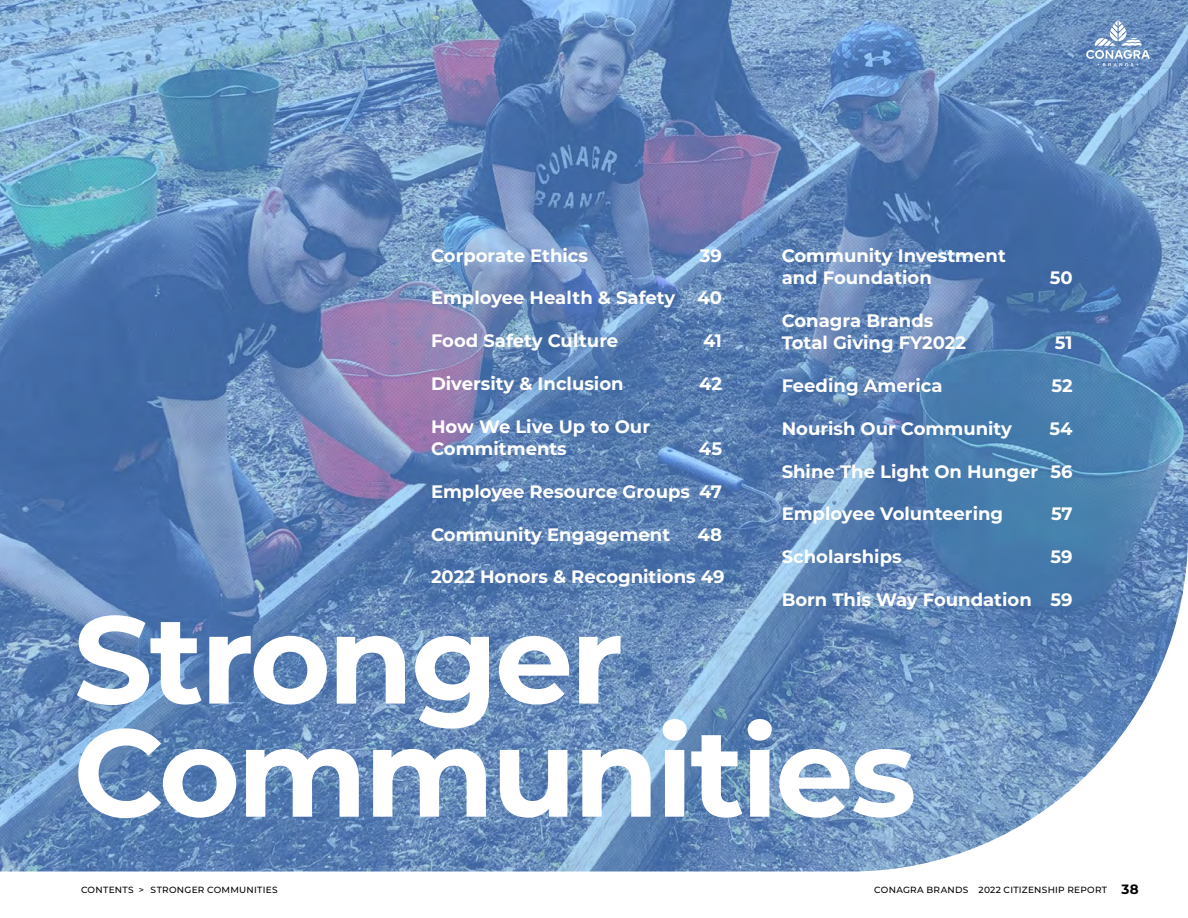
<style>
.page{position:relative;width:1188px;height:918px;background:#fff}
.page>*{position:absolute;margin:0;border:0;box-sizing:border-box;transform-origin:0 0}
.H2_Section{font:700 124.05px/113.1px "Montserrat";letter-spacing:-.025em;color:#fff}
.Body_Copy{font:700 18px/22.5px "Montserrat";color:#fff}
.t1{font:500 9px "Montserrat";letter-spacing:.03em;color:#000}
.s1{font-weight:700;font-size:13.5px}
</style>
<div class="page">
<img style="left:0;top:0;width:1188px;height:872px">
<svg style="left:1086px;top:20px;width:65px;height:46px;background:#85a3ca"></svg>
<p class="Body_Copy" style="left:431px;top:243px;width:159px">Corporate Ethics</p>
<p class="Body_Copy" style="left:700px;top:243px;width:24px">39</p>
<p class="Body_Copy" style="left:431px;top:286px;width:293px">Employee Health &amp; Safety 40</p>
<p class="Body_Copy" style="left:431px;top:328px;width:189px">Food Safety Culture</p>
<p class="Body_Copy" style="left:703px;top:328px;width:21px">41</p>
<p class="Body_Copy" style="left:431px;top:371px;width:194px">Diversity &amp; Inclusion</p>
<p class="Body_Copy" style="left:699px;top:371px;width:24px">42</p>
<p class="Body_Copy" style="left:431px;top:414px;width:221px">How We Live Up to Our<br>Commitments</p>
<p class="Body_Copy" style="left:699px;top:436px;width:25px">45</p>
<p class="Body_Copy" style="left:431px;top:479px;width:293px">Employee Resource Groups 47</p>
<p class="Body_Copy" style="left:431px;top:522px;width:241px">Community Engagement</p>
<p class="Body_Copy" style="left:698px;top:522px;width:26px">48</p>
<p class="Body_Copy" style="left:431px;top:565px;width:295px">2022 Honors &amp; Recognitions 49</p>
<p class="Body_Copy" style="left:782px;top:243px;width:226px">Community Investment and Foundation</p>
<p class="Body_Copy" style="left:782px;top:308px;width:186px">Conagra Brands<br>Total Giving FY2022</p>
<p class="Body_Copy" style="left:1050px;top:265px;width:24px">50</p>
<p class="Body_Copy" style="left:1055px;top:331px;width:19px">51</p>
<p class="Body_Copy" style="left:782px;top:373px;width:163px">Feeding America</p>
<p class="Body_Copy" style="left:1051px;top:373px;width:23px">52</p>
<p class="Body_Copy" style="left:782px;top:416px;width:232px">Nourish Our Community</p>
<p class="Body_Copy" style="left:1050px;top:416px;width:25px">54</p>
<p class="Body_Copy" style="left:782px;top:459px;width:293px">Shine The Light On Hunger 56</p>
<p class="Body_Copy" style="left:782px;top:502px;width:223px">Employee Volunteering</p>
<p class="Body_Copy" style="left:1051px;top:502px;width:23px">57</p>
<p class="Body_Copy" style="left:782px;top:544px;width:122px">Scholarships</p>
<p class="Body_Copy" style="left:1051px;top:544px;width:24px">59</p>
<p class="Body_Copy" style="left:782px;top:587px;width:293px">Born This Way Foundation 59</p>
<h2 class="H2_Section" style="left:73px;top:597px;width:845px">Stronger<br>Communities</h2>
<p class="t1" style="left:81px;top:883px;width:198px">CONTENTS &gt; STRONGER COMMUNITIES</p>
<p class="t1" style="left:874px;top:883px;width:266px">CONAGRA BRANDS 2022 CITIZENSHIP REPORT <span class="s1">38</span></p>
</div>
